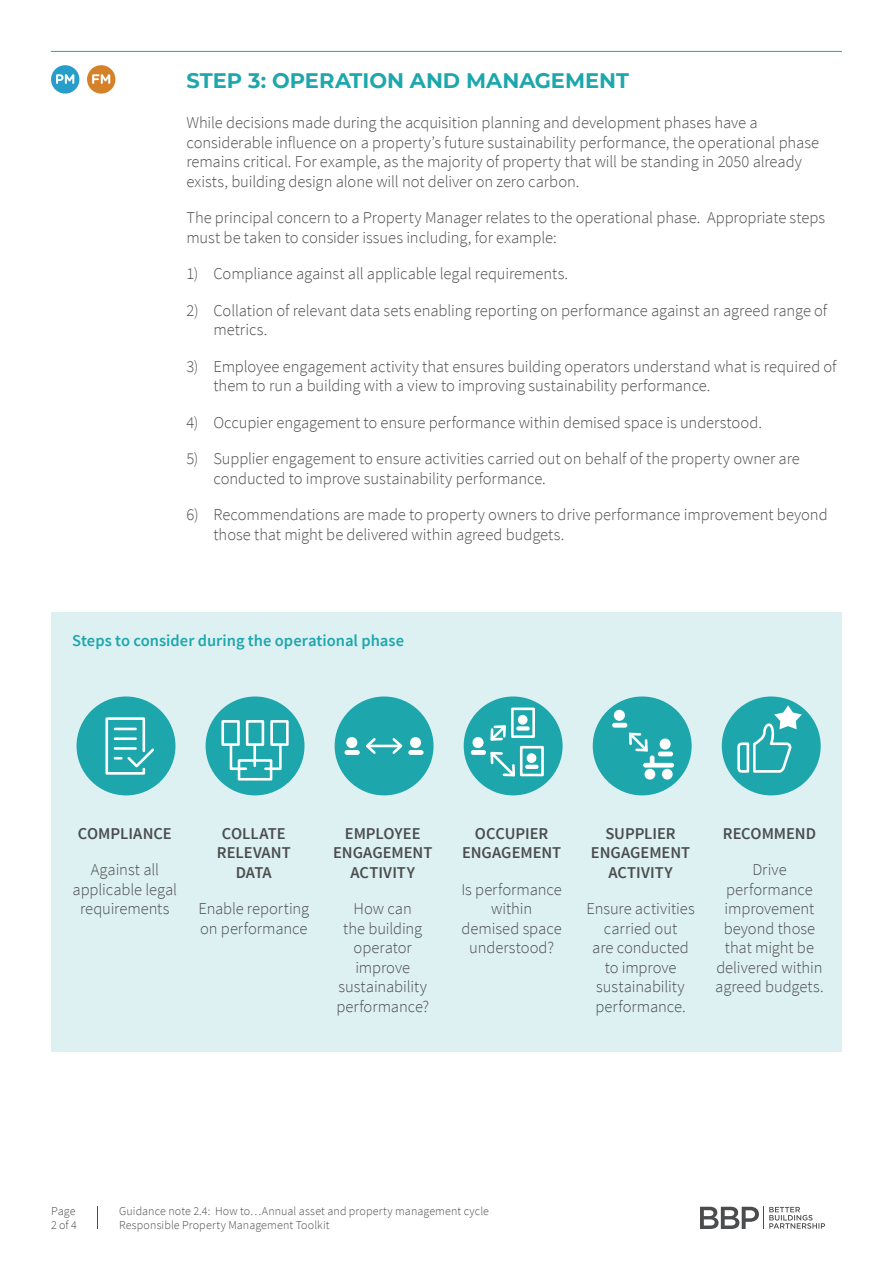
<style>
.page{position:relative;width:893px;height:1263px;background:#fff}
.page>*{position:absolute;margin:0;border:0;box-sizing:border-box;transform-origin:0 0}
.t1{font:700 21px "Montserrat";color:#1da7ad}
.t2{font:300 16.5px/19.5px "Source Sans Pro";letter-spacing:-.005em;color:#4b4c4d}
.t3{font:600 16.5px/19.5px "Source Sans Pro";color:#4b4c4d;text-align:center}
.t4{font:600 16.5px "Source Sans Pro";color:#1da7ad}
.t5{font:300 12px/14.2px "Source Sans Pro";letter-spacing:.01em;color:#4b4c4d}
</style>
<div class="page">
<hr style="left:51px;top:51px;width:791px;height:1px;background:#1da7ad">
<div style="left:87px;top:65px;width:28px;height:29px;background:#d58128;border-radius:50%"></div>
<svg style="left:92px;top:74px;width:18px;height:10px"></svg>
<div style="left:51px;top:65px;width:28px;height:29px;background:#269ec9;border-radius:50%"></div>
<svg style="left:56px;top:74px;width:18px;height:10px"></svg>
<div style="left:51px;top:612px;width:791px;height:440px;background:#def1f2"></div>
<div style="left:335px;top:696px;width:99px;height:99px;background:#1da7ad;border-radius:50%"></div>
<div style="left:346px;top:737px;width:11px;height:11px;background:#fff;border-radius:50%"></div>
<div style="left:344px;top:750px;width:16px;height:5px;background:#fff;border-radius:2px"></div>
<div style="left:410px;top:737px;width:11px;height:11px;background:#fff;border-radius:50%"></div>
<div style="left:408px;top:750px;width:16px;height:5px;background:#fff;border-radius:2px"></div>
<hr style="left:367px;top:745px;width:34px;height:2px;background:#fff">
<svg style="left:366px;top:738px;width:12px;height:16px"></svg>
<svg style="left:390px;top:738px;width:13px;height:16px"></svg>
<div style="left:722px;top:696px;width:99px;height:99px;background:#1da7ad;border-radius:50%"></div>
<svg style="left:736px;top:705px;width:66px;height:68px"></svg>
<div style="left:77px;top:696px;width:98px;height:99px;background:#1da7ad;border-radius:50%"></div>
<svg style="left:105px;top:717px;width:50px;height:58px"></svg>
<div style="left:206px;top:696px;width:98px;height:99px;background:#1da7ad;border-radius:50%"></div>
<div style="left:221px;top:720px;width:19px;height:26px;border:3px solid #fff"></div>
<div style="left:246px;top:720px;width:18px;height:26px;border:3px solid #fff"></div>
<div style="left:270px;top:720px;width:19px;height:26px;border:3px solid #fff"></div>
<div style="left:238px;top:759px;width:34px;height:21px;border:3px solid #fff"></div>
<svg style="left:228px;top:742px;width:20px;height:29px"></svg>
<svg style="left:263px;top:742px;width:20px;height:29px"></svg>
<hr style="left:253px;top:744px;width:3px;height:22px;background:#fff">
<div style="left:464px;top:696px;width:99px;height:99px;background:#1da7ad;border-radius:50%"></div>
<div style="left:472px;top:737px;width:12px;height:11px;background:#fff;border-radius:50%"></div>
<div style="left:471px;top:750px;width:15px;height:5px;background:#fff;border-radius:2px"></div>
<div style="left:518px;top:715px;width:10px;height:10px;background:#fff;border-radius:50%"></div>
<div style="left:516px;top:726px;width:14px;height:5px;background:#fff;border-radius:2px"></div>
<div style="left:511px;top:707px;width:24px;height:31px;border:3px solid #fff"></div>
<div style="left:527px;top:753px;width:9px;height:10px;background:#fff;border-radius:50%"></div>
<svg style="left:525px;top:765px;width:14px;height:4px"></svg>
<div style="left:520px;top:746px;width:24px;height:30px;border:3px solid #fff"></div>
<svg style="left:490px;top:725px;width:16px;height:16px"></svg>
<svg style="left:490px;top:751px;width:25px;height:26px"></svg>
<div style="left:593px;top:696px;width:99px;height:99px;background:#1da7ad;border-radius:50%"></div>
<div style="left:660px;top:738px;width:11px;height:11px;background:#fff;border-radius:50%"></div>
<div style="left:658px;top:751px;width:15px;height:5px;background:#fff;border-radius:2px"></div>
<div style="left:614px;top:710px;width:11px;height:11px;background:#fff;border-radius:50%"></div>
<div style="left:612px;top:723px;width:15px;height:5px;background:#fff;border-radius:2px"></div>
<svg style="left:628px;top:732px;width:20px;height:20px"></svg>
<div style="left:644px;top:769px;width:11px;height:11px;background:#fff;border-radius:50%"></div>
<div style="left:662px;top:769px;width:11px;height:11px;background:#fff;border-radius:50%"></div>
<hr style="left:643px;top:763px;width:31px;height:4px;background:#fff;border-radius:2px">
<hr style="left:650px;top:755px;width:4px;height:12px;background:#fff;border-radius:2px">
<svg style="left:700px;top:1206px;width:125px;height:23px"></svg>
<svg style="left:97px;top:1206px;width:1px;height:23px"></svg>
<p class="t1" style="left:186px;top:65px;width:444px">STEP 3: OPERATION AND MANAGEMENT</p>
<p class="t2" style="left:186px;top:113px;width:634px">While decisions made during the acquisition planning and development phases have a considerable influence on a property’s future sustainability performance, the operational phase remains critical. For example, as the majority of property that will be standing in 2050 already exists, building design alone will not deliver on zero carbon.</p>
<p class="t2" style="left:186px;top:208px;width:640px">The principal concern to a Property Manager relates to the operational phase. Appropriate steps must be taken to consider issues including, for example:</p>
<p class="t2" style="left:186px;top:264px;width:383px">1) Compliance against all applicable legal requirements.</p>
<p class="t2" style="left:213px;top:301px;width:615px;text-indent:-27px">2) Collation of relevant data sets enabling reporting on performance against an agreed range of metrics.</p>
<p class="t2" style="left:213px;top:357px;width:625px;text-indent:-27px">3) Employee engagement activity that ensures building operators understand what is required of them to run a building with a view to improving sustainability performance.</p>
<p class="t2" style="left:186px;top:413px;width:577px">4) Occupier engagement to ensure performance within demised space is understood.</p>
<p class="t2" style="left:213px;top:449px;width:588px;text-indent:-27px">5) Supplier engagement to ensure activities carried out on behalf of the property owner are conducted to improve sustainability performance.</p>
<p class="t2" style="left:213px;top:505px;width:616px;text-indent:-27px">6) Recommendations are made to property owners to drive performance improvement beyond those that might be delivered within agreed budgets.</p>
<p class="t4" style="left:72px;top:630px;width:333px">Steps to consider during the operational phase</p>
<p class="t3" style="left:78px;top:824px;width:95px">COMPLIANCE</p>
<p class="t2" style="left:73px;top:860px;width:106px;text-align:center">Against all applicable legal requirements</p>
<p class="t3" style="left:217px;top:824px;width:75px">COLLATE<br>RELEVANT<br>DATA</p>
<p class="t2" style="left:198px;top:899px;width:112px">Enable reporting on performance</p>
<p class="t3" style="left:333px;top:824px;width:101px">EMPLOYEE<br>ENGAGEMENT<br>ACTIVITY</p>
<p class="t2" style="left:336px;top:899px;width:94px;text-align:center">How can<br>the building operator improve sustainability performance?</p>
<p class="t3" style="left:462px;top:824px;width:101px">OCCUPIER<br>ENGAGEMENT</p>
<p class="t2" style="left:461px;top:880px;width:102px;text-align:center">Is performance within demised space understood?</p>
<p class="t3" style="left:591px;top:824px;width:101px">SUPPLIER<br>ENGAGEMENT<br>ACTIVITY</p>
<p class="t2" style="left:586px;top:899px;width:110px;text-align:center">Ensure activities carried out<br>are conducted to improve sustainability performance.</p>
<p class="t3" style="left:723px;top:824px;width:95px">RECOMMEND</p>
<p class="t2" style="left:715px;top:860px;width:110px;text-align:center">Drive performance improvement beyond those that might be delivered within agreed budgets.</p>
<p class="t5" style="left:51px;top:1203px;width:27px">Page<br>2 of 4</p>
<p class="t5" style="left:119px;top:1203px;width:372px">Guidance note 2.4: How to…Annual asset and property management cycle<br>Responsible Property Management Toolkit</p>
</div>
